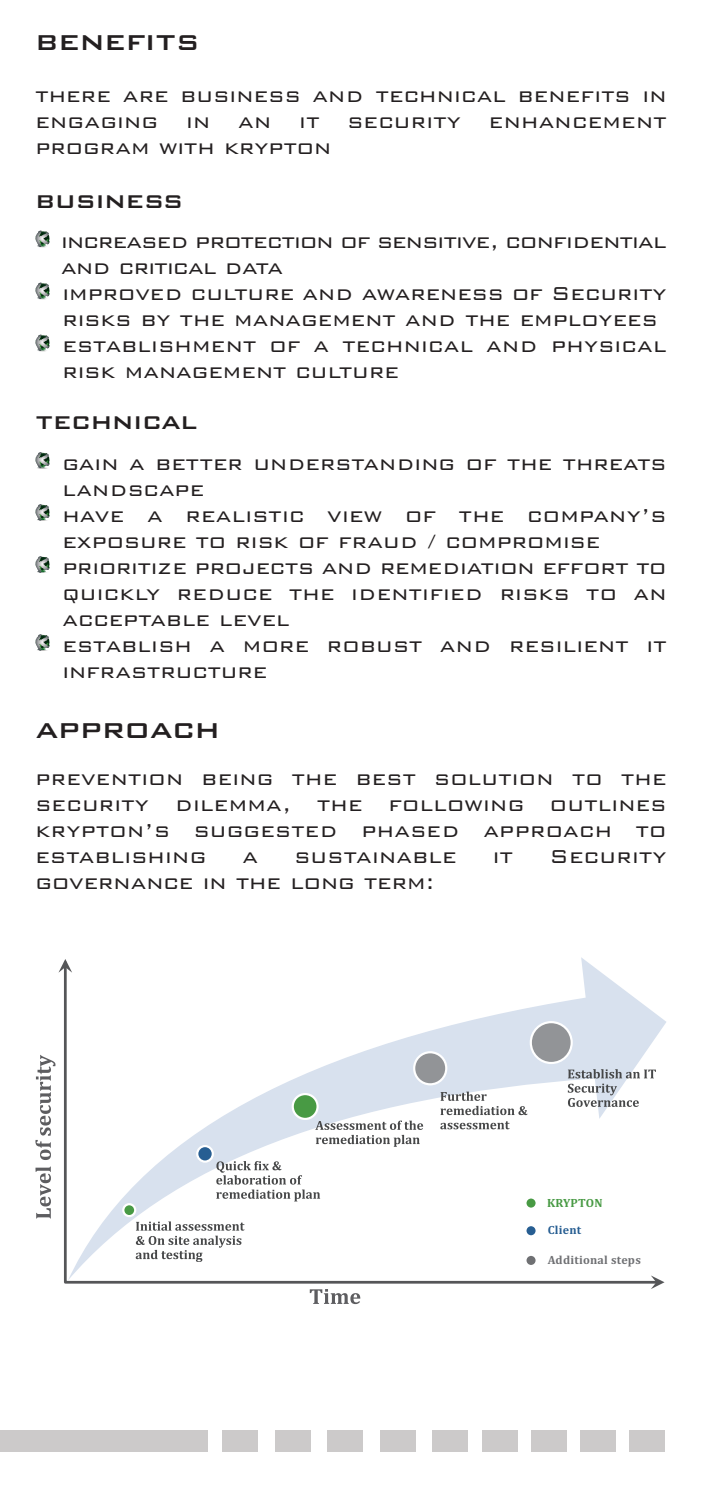
<style>
.page{position:relative;width:702px;height:1489px;background:#fff}
.page>*{position:absolute;margin:0;border:0;box-sizing:border-box;transform-origin:0 0}
.t1{font:500 35px "Bank Gothic BT";color:#231f20}
.t2{font:500 30px "Bank Gothic BT";color:#231f20}
.t3{font:300 25px/26px "Bank Gothic BT";color:#231f20;text-align:justify}
.t4{font:700 12px "Cambria";letter-spacing:.02em;color:#6f7073}
.t5{font:700 12px "Cambria";letter-spacing:.02em;color:#489a44}
.t6{font:700 12px "Cambria";letter-spacing:.02em;color:#275e92}
</style>
<div class="page">
<img style="left:35px;top:231px;width:15px;height:16px">
<img style="left:35px;top:634px;width:15px;height:17px">
<img style="left:35px;top:556px;width:15px;height:17px">
<img style="left:35px;top:504px;width:15px;height:17px">
<img style="left:35px;top:452px;width:15px;height:17px">
<img style="left:35px;top:335px;width:15px;height:16px">
<img style="left:35px;top:283px;width:15px;height:16px">
<svg style="left:64px;top:958px;width:599px;height:326px"></svg>
<svg style="left:59px;top:958px;width:13px;height:14px"></svg>
<svg style="left:650px;top:1275px;width:14px;height:13px"></svg>
<svg style="left:310px;top:1289px;width:50px;height:14px"></svg>
<svg style="left:35px;top:1055px;width:20px;height:163px"></svg>
<div style="left:525px;top:1197px;width:11px;height:11px;background:#489a44;border-radius:50%"></div>
<div style="left:524px;top:1196px;width:13px;height:13px;border:2px solid #fff;border-radius:50%"></div>
<svg style="left:525px;top:1224px;width:11px;height:12px"></svg>
<div style="left:524px;top:1223px;width:13px;height:14px;border:2px solid #fff;border-radius:50%"></div>
<div style="left:525px;top:1254px;width:11px;height:11px;background:#6f7073;border-radius:50%"></div>
<div style="left:524px;top:1253px;width:13px;height:13px;border:2px solid #fff;border-radius:50%"></div>
<div style="left:0;top:1430px;width:207px;height:21px;background:#cccaca"></div>
<div style="left:223px;top:1430px;width:35px;height:21px;background:#cccaca"></div>
<div style="left:275px;top:1430px;width:35px;height:21px;background:#cccaca"></div>
<div style="left:328px;top:1430px;width:35px;height:21px;background:#cccaca"></div>
<div style="left:380px;top:1430px;width:35px;height:21px;background:#cccaca"></div>
<div style="left:433px;top:1430px;width:35px;height:21px;background:#cccaca"></div>
<div style="left:482px;top:1430px;width:35px;height:21px;background:#cccaca"></div>
<div style="left:531px;top:1430px;width:35px;height:21px;background:#cccaca"></div>
<div style="left:580px;top:1430px;width:35px;height:21px;background:#cccaca"></div>
<div style="left:629px;top:1430px;width:35px;height:21px;background:#cccaca"></div>
<h1 class="t1" style="left:35px;top:18px;width:165px">benefits</h1>
<p class="t3" style="left:35px;top:81px;width:632px">there are business and technical benefits in engaging in an it security enhancement program with krypton</p>
<p class="t2" style="left:35px;top:180px;width:149px">business</p>
<p class="t3" style="left:61px;top:227px;width:607px;text-align:left">increased protection of sensitive, confidential and critical data<br>improved culture and awareness of Security risks by the management and the employees establishment of a technical and physical risk management culture</p>
<p class="t2" style="left:35px;top:401px;width:163px">technical</p>
<p class="t3" style="left:62px;top:448px;width:605px;text-align:left">gain a better understanding of the threats landscape<br>have a realistic view of the company’s exposure to risk of fraud / compromise prioritize projects and remediation effort to quickly reduce the identified risks to an acceptable level<br>establish a more robust and resilient it infrastructure</p>
<h1 class="t1" style="left:35px;top:705px;width:186px">approach</h1>
<p class="t3" style="left:35px;top:763px;width:632px">prevention being the best solution to the security dilemma, the following outlines krypton’s suggested phased approach to establishing</p>
<p class="t3" style="left:242px;top:841px;width:17px">a</p>
<p class="t3" style="left:294px;top:841px;width:164px">sustainable</p>
<p class="t3" style="left:493px;top:841px;width:22px">it</p>
<p class="t3" style="left:549px;top:841px;width:119px">Security</p>
<p class="t3" style="left:35px;top:867px;width:401px">governance in the long term:</p>
<p class="t5" style="left:547px;top:1195px;width:57px">KRYPTON</p>
<p class="t6" style="left:547px;top:1222px;width:35px">Client</p>
<p class="t4" style="left:547px;top:1252px;width:95px">Additional steps</p>
</div>
